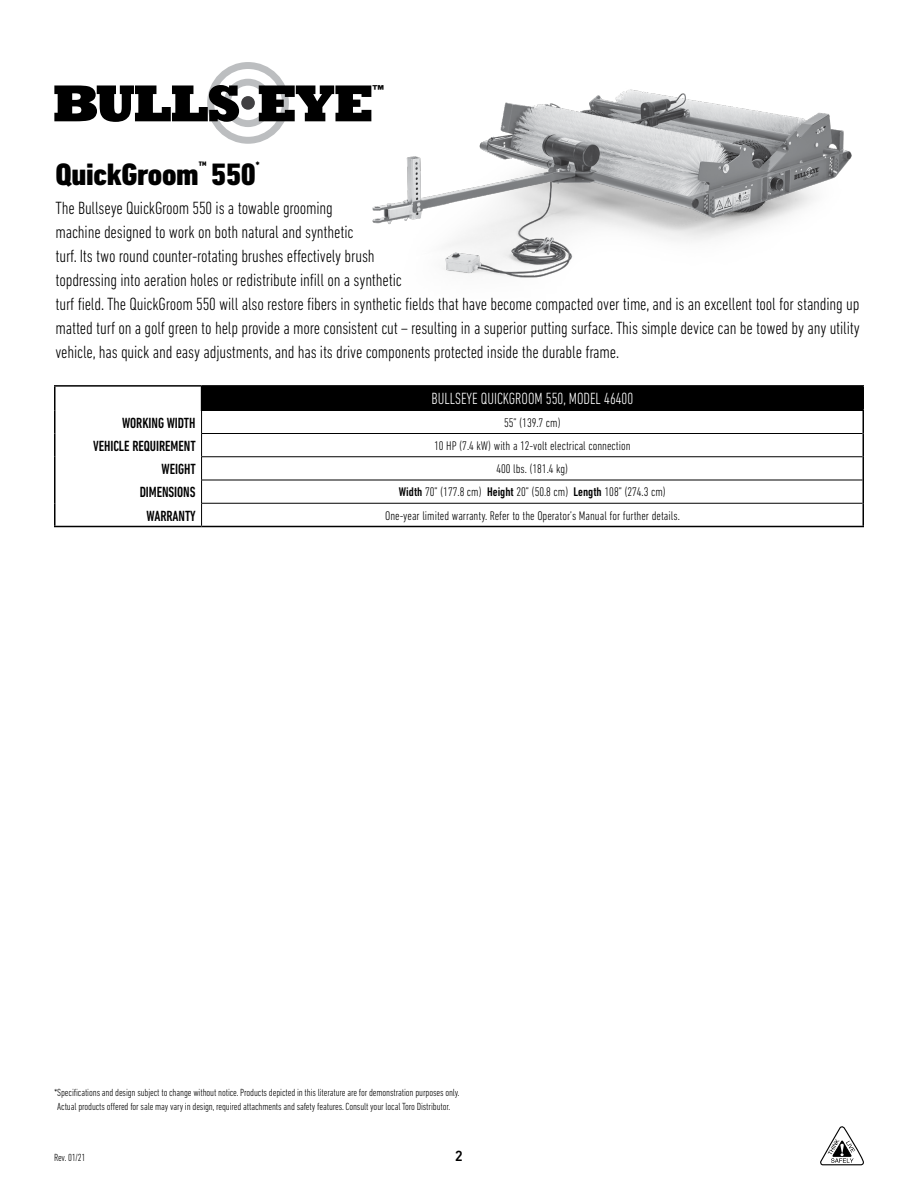
<style>
.page{position:relative;width:918px;height:1188px;background:#fff}
.page>*{position:absolute;margin:0;border:0;box-sizing:border-box;transform-origin:0 0}
.t1{font:800 52.8px "Rockwell";letter-spacing:-.04em;color:#000;scale:1.05 1}
.t2{font:800 condensed 31.5px "DIN Next LT Pro";letter-spacing:-.01em;color:#000;scale:1.1 1}
.t3{font:300 condensed 18px/24px "DIN Next LT Pro";letter-spacing:-.01em;color:#000}
.t4{font:300 condensed 16.5px "DIN Next LT Pro";color:#fff;scale:.95 1}
.t5{font:500 condensed 15px "DIN Next LT Pro";letter-spacing:-.005em;color:#000;scale:.95 1}
.t6{font:500 15px "DIN Next LT Pro";color:#000}
.t7{font:300 condensed 12.75px "DIN Next LT Pro";color:#000}
.t8{font:800 11.7px "Rockwell";color:#fff;scale:1.05 1}
.t9{font:800 condensed 10.95px "DIN Next LT Pro";color:#000;scale:1.1 1}
.t10{font:300 condensed 10.5px/13.5px "DIN Next LT Pro";letter-spacing:-.01em;color:#000;text-align:center}
.s1{font-weight:500}
</style>
<div class="page">
<img style="left:372px;top:89px;width:480px;height:189px">
<svg style="left:820px;top:1126px;width:44px;height:40px"></svg>
<div style="left:202px;top:386px;width:661px;height:24px;background:#000"></div>
<hr style="left:54px;top:410px;width:2px;height:24px;background:#000">
<hr style="left:862px;top:411px;width:2px;height:23px;background:#000">
<hr style="left:54px;top:434px;width:2px;height:23px;background:#000">
<hr style="left:862px;top:434px;width:2px;height:23px;background:#000">
<hr style="left:54px;top:457px;width:2px;height:23px;background:#000">
<hr style="left:862px;top:457px;width:2px;height:23px;background:#000">
<hr style="left:54px;top:480px;width:2px;height:23px;background:#000">
<hr style="left:862px;top:480px;width:2px;height:23px;background:#000">
<hr style="left:54px;top:503px;width:2px;height:23px;background:#000">
<hr style="left:862px;top:503px;width:2px;height:23px;background:#000">
<hr style="left:54px;top:526px;width:148px;height:1px;background:#000">
<hr style="left:202px;top:526px;width:662px;height:1px;background:#000">
<hr style="left:201px;top:433px;width:661px;height:1px;background:#000">
<hr style="left:201px;top:456px;width:661px;height:1px;background:#000">
<hr style="left:201px;top:480px;width:661px;height:1px;background:#000">
<hr style="left:201px;top:503px;width:661px;height:1px;background:#000">
<hr style="left:202px;top:385px;width:662px;height:2px;background:#000">
<svg style="left:201px;top:387px;width:1px;height:139px"></svg>
<hr style="left:862px;top:387px;width:2px;height:23px;background:#000">
<hr style="left:201px;top:410px;width:663px;height:1px;background:#000">
<hr style="left:54px;top:385px;width:148px;height:2px;background:#000">
<hr style="left:54px;top:387px;width:2px;height:23px;background:#000">
<div style="left:207px;top:62px;width:82px;height:82px;border:7px solid #bcbec0;border-radius:50%"></div>
<div style="left:224px;top:79px;width:48px;height:48px;border:7px solid #bcbec0;border-radius:50%"></div>
<div style="left:241px;top:96px;width:14px;height:14px;background:#414042;border-radius:50%"></div>
<h1 class="t1" style="left:52px;top:73px;width:309px">BULLS EYE</h1>
<p class="t8" style="left:373px;top:83px;width:13px">™</p>
<p class="t9" style="left:198px;top:159px;width:9px">™</p>
<p class="t9" style="left:256px;top:159px;width:6px">*</p>
<p class="t3" style="left:56px;top:196px;width:806px">The Bullseye QuickGroom 550 is a towable grooming<br>machine designed to work on both natural and synthetic<br>turf. Its two round counter-rotating brushes effectively brush<br>topdressing into aeration holes or redistribute infill on a synthetic<br>turf field. The QuickGroom 550 will also restore fibers in synthetic fields that have become compacted over time, and is an excellent tool for standing up matted turf on a golf green to help provide a more consistent cut – resulting in a superior putting surface. This simple device can be towed by any utility vehicle, has quick and easy adjustments, and has its drive components protected inside the durable frame.</p>
<p class="t4" style="left:432px;top:389px;width:214px">BULLSEYE QUICKGROOM 550, MODEL 46400</p>
<p class="t5" style="left:122px;top:414px;width:79px">WORKING WIDTH</p>
<p class="t7" style="left:504px;top:415px;width:58px">55” (139.7 cm)</p>
<p class="t5" style="left:93px;top:437px;width:109px">VEHICLE REQUIREMENT</p>
<p class="t7" style="left:434px;top:438px;width:198px">10 HP (7.4 kW) with a 12-volt electrical connection</p>
<p class="t5" style="left:162px;top:460px;width:37px">WEIGHT</p>
<p class="t7" style="left:496px;top:462px;width:73px">400 lbs. (181.4 kg)</p>
<p class="t5" style="left:140px;top:484px;width:60px">DIMENSIONS</p>
<p class="t7" style="left:399px;top:485px;width:268px"><span class="s1">Width</span> 70” (177.8 cm) <span class="s1">Height</span> 20” (50.8 cm) <span class="s1">Length</span> 108” (274.3 cm)</p>
<p class="t5" style="left:147px;top:507px;width:53px">WARRANTY</p>
<p class="t7" style="left:385px;top:508px;width:296px">One-year limited warranty. Refer to the Operator’s Manual for further details.</p>
<h2 class="t2" style="left:56px;top:156px;width:184px">QuickGroom 550</h2>
<p class="t10" style="left:54px;top:1086px;width:407px">*Specifications and design subject to change without notice. Products depicted in this literature are for demonstration purposes only.<br>Actual products offered for sale may vary in design, required attachments and safety features. Consult your local Toro Distributor.</p>
<p class="t10" style="left:54px;top:1150px;width:33px">Rev. 01/21</p>
<p class="t6" style="left:455px;top:1147px;width:10px">2</p>
</div>
